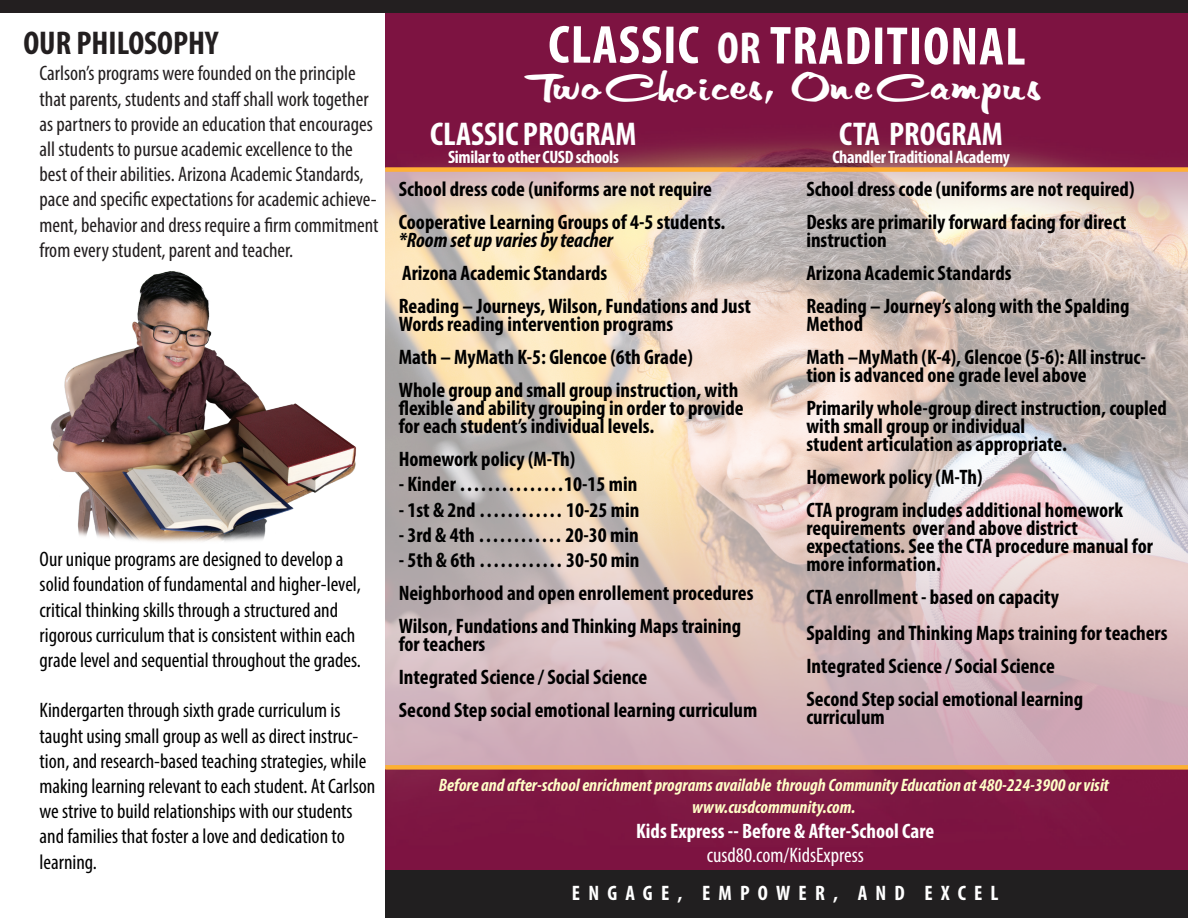
<style>
.page{position:relative;width:1188px;height:918px;background:#fff}
.page>*{position:absolute;margin:0;border:0;box-sizing:border-box;transform-origin:0 0}
.t1{font:700 condensed 54px "Myriad Pro";letter-spacing:.015em;color:#fff}
.t2{font:45px "VNI Thufap 3";letter-spacing:.025em;color:#fff}
.t3{font:700 condensed 33px "Myriad Pro";color:#fff}
.t4{font:700 condensed 33px "Myriad Pro";color:#231f20}
.t5{font:700 condensed 21px/18px "Myriad Pro";color:#000}
.t6{font:condensed 21px/25.2px "Myriad Pro";color:#000}
.t7{font:condensed 21px/25.2px "Myriad Pro";color:#231f20}
.t8{font:700 condensed 21px "Myriad Pro";color:#fff}
.t9{font:italic 700 condensed 21px "Myriad Pro";color:#000}
.t10{font:700 condensed 21px "Myriad Pro";letter-spacing:.39em;color:#fff}
.t11{font:condensed 21px "Myriad Pro";color:#fff}
.t12{font:italic 700 condensed 18px/21.6px "Myriad Pro";color:#fffec7;text-align:center}
.t13{font:700 condensed 18px "Myriad Pro";letter-spacing:-.02em;color:#fff}
.s1{font-size:45px}
</style>
<div class="page">
<img style="left:385px;top:12px;width:803px;height:906px">
<img style="left:50px;top:271px;width:307px;height:271px">
<div style="left:0;top:0;width:1188px;height:12px;background:#231f20"></div>
<div style="left:386px;top:871px;width:802px;height:47px;background:#211f20"></div>
<svg style="left:385px;top:172px;width:803px;height:593px;background:#d8c4be"></svg>
<div style="left:385px;top:765px;width:803px;height:5px;background:#fcb034"></div>
<div style="left:385px;top:167px;width:803px;height:5px;background:#ffaf35"></div>
<p class="t4" style="left:23px;top:22px;width:197px">OUR PHILOSOPHY</p>
<p class="t7" style="left:40px;top:61px;width:340px">Carlson’s programs were founded on the principle that parents, students and staff shall work together as partners to provide an education that encourages all students to pursue academic excellence to the best of their abilities. Arizona Academic Standards, pace and specific expectations for academic achieve&shy;ment, behavior and dress require a firm commitment from every student, parent and teacher.</p>
<p class="t6" style="left:40px;top:546px;width:323px">Our unique programs are designed to develop a solid foundation of fundamental and higher-level, critical thinking skills through a structured and rigorous curriculum that is consistent within each grade level and sequential throughout the grades.</p>
<p class="t6" style="left:40px;top:698px;width:337px">Kindergarten through sixth grade curriculum is taught using small group as well as direct instruc&shy;tion, and research-based teaching strategies, while making learning relevant to each student. At Carlson we strive to build relationships with our students and families that foster a love and dedication to learning.</p>
<p class="t1" style="left:548px;top:12px;width:479px">CLASSIC <span class="s1">OR</span> TRADITIONAL</p>
<p class="t2" style="left:532px;top:54px;width:513px">Two Choices, One Campus</p>
<p class="t3" style="left:430px;top:113px;width:208px">CLASSIC PROGRAM</p>
<p class="t13" style="left:448px;top:145px;width:172px">Similar to other CUSD schools</p>
<p class="t5" style="left:399px;top:172px;width:328px;line-height:33px">School dress code (uniforms are not require<br>Cooperative Learning Groups of 4-5 students.</p>
<p class="t9" style="left:399px;top:227px;width:216px">*Room set up varies by teacher</p>
<p class="t5" style="left:402px;top:264px;width:207px">Arizona Academic Standards</p>
<p class="t5" style="left:399px;top:297px;width:354px">Reading – Journeys, Wilson, Fundations and Just<br>Words reading intervention programs</p>
<p class="t5" style="left:399px;top:348px;width:296px">Math – MyMath K-5: Glencoe (6th Grade)</p>
<p class="t5" style="left:399px;top:381px;width:347px">Whole group and small group instruction, with flexible and ability grouping in order to provide for each student’s individual levels.</p>
<p class="t5" style="left:399px;top:450px;width:178px">Homework policy (M-Th)</p>
<p class="t5" style="left:399px;top:475px;width:240px">- Kinder ……………10-15 min</p>
<p class="t5" style="left:399px;top:500px;width:242px">- 1st &amp; 2nd ………… 10-25 min</p>
<p class="t5" style="left:399px;top:525px;width:241px">- 3rd &amp; 4th ………… 20-30 min</p>
<p class="t5" style="left:399px;top:550px;width:242px">- 5th &amp; 6th ………… 30-50 min</p>
<p class="t5" style="left:399px;top:583px;width:356px">Neighborhood and open enrollement procedures</p>
<p class="t5" style="left:399px;top:616px;width:344px">Wilson, Fundations and Thinking Maps training for teachers</p>
<p class="t5" style="left:399px;top:660px;width:360px;line-height:33px">Integrated Science / Social Science<br>Second Step social emotional learning curriculum</p>
<p class="t3" style="left:839px;top:113px;width:165px">CTA PROGRAM</p>
<p class="t13" style="left:832px;top:145px;width:179px">Chandler Traditional Academy</p>
<p class="t5" style="left:806px;top:180px;width:330px">School dress code (uniforms are not required)</p>
<p class="t5" style="left:806px;top:213px;width:322px">Desks are primarily forward facing for direct instruction</p>
<p class="t5" style="left:806px;top:264px;width:207px">Arizona Academic Standards</p>
<p class="t5" style="left:806px;top:297px;width:325px">Reading – Journey’s along with the Spalding<br>Method</p>
<p class="t5" style="left:806px;top:348px;width:341px">Math –MyMath (K-4), Glencoe (5-6): All instruc&shy;tion is advanced one grade level above</p>
<p class="t5" style="left:806px;top:399px;width:362px">Primarily whole-group direct instruction, coupled with small group or individual<br>student articulation as appropriate.</p>
<p class="t5" style="left:806px;top:468px;width:178px">Homework policy (M-Th)</p>
<p class="t5" style="left:806px;top:501px;width:348px">CTA program includes additional homework requirements over and above district expectations. See the CTA procedure manual for more information.</p>
<p class="t5" style="left:806px;top:588px;width:254px">CTA enrollment - based on capacity</p>
<p class="t5" style="left:806px;top:624px;width:363px">Spalding and Thinking Maps training for teachers</p>
<p class="t5" style="left:806px;top:649px;width:278px;line-height:33px">Integrated Science / Social Science<br>Second Step social emotional learning</p>
<p class="t5" style="left:806px;top:708px;width:80px">curriculum</p>
<p class="t12" style="left:439px;top:774px;width:672px">Before and after-school enrichment programs available through Community Education at 480-224-3900 or visit www.cusdcommunity.com.</p>
<p class="t8" style="left:636px;top:818px;width:300px">Kids Express -- Before &amp; After-School Care</p>
<p class="t11" style="left:707px;top:842px;width:159px">cusd80.com/KidsExpress</p>
<p class="t10" style="left:572px;top:880px;width:428px">ENGAGE, EMPOWER, AND EXCEL</p>
</div>
